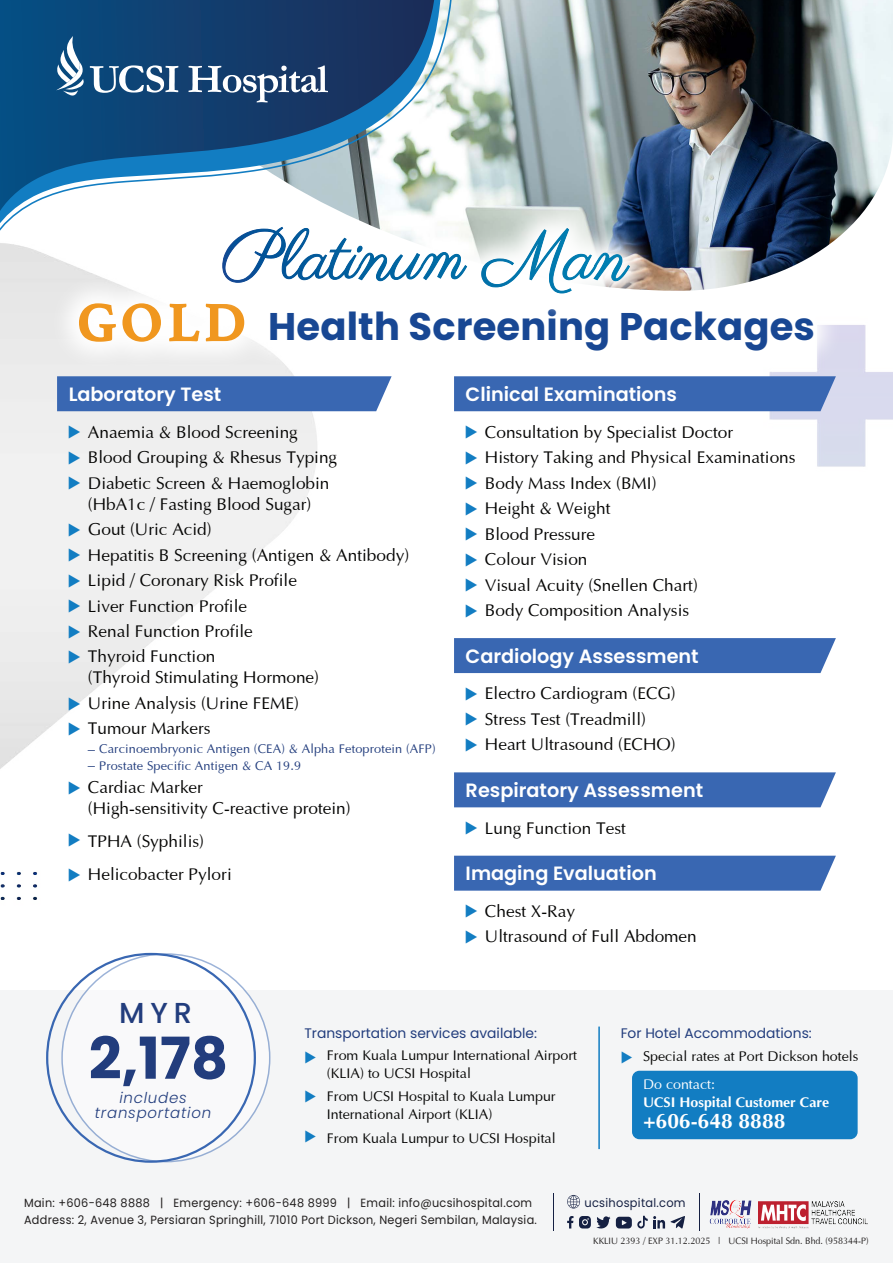
<style>
.page{position:relative;width:893px;height:1263px;background:#fff}
.page>*{position:absolute;margin:0;border:0;box-sizing:border-box;transform-origin:0 0}
.t1{font:700 57.75px "Poppins";color:#223d7d}
.t2{font:700 38.55px "Poppins";letter-spacing:.005em;color:#184793}
.t3{font:500 28.8px "Poppins";color:#223d7d}
.t4{font:700 21px "Optima";color:#fff}
.t5{font:600 19.2px "Poppins";color:#fff}
.t6{font:17.25px/25.5px "Optima";color:#050504}
.t7{font:italic 300 15px/15px "Poppins";letter-spacing:.05em;color:#223d7d;text-align:center}
.t8{font:14.25px/18px "Optima";color:#050504}
.t9{font:700 14.25px "Optima";color:#fff}
.t10{font:14.25px "Optima";color:#fff}
.t11{font:13.8px "Poppins";color:#223d7d}
.t12{font:12.75px/16.6px "Optima";letter-spacing:.01em;color:#223d7d}
.t13{font:12px "Poppins";letter-spacing:.025em;color:#152042;scale:.95 1}
.t14{font:11.85px "Poppins";letter-spacing:.025em;color:#211e1e;scale:.95 1}
.t15{font:9.45px "Optima";color:#211e1e;scale:.95 1}
.s1{font-family:"Athelas";font-size:54.75px;color:#f0971f}
</style>
<div class="page">
<img style="left:0;top:243px;width:893px;height:748px">
<img style="left:454px;top:0;width:439px;height:291px">
<img style="left:43px;top:266px;width:806px;height:125px">
<img style="left:64px;top:281px;width:764px;height:97px">
<svg style="left:78px;top:303px;width:84px;height:39px"></svg>
<svg style="left:168px;top:303px;width:77px;height:39px"></svg>
<img style="left:186px;top:191px;width:479px;height:145px">
<img style="left:208px;top:204px;width:435px;height:119px">
<svg style="left:222px;top:226px;width:245px;height:57px"></svg>
<svg style="left:481px;top:227px;width:149px;height:67px"></svg>
<div style="left:0;top:991px;width:893px;height:272px;background:#f4f5f6"></div>
<svg style="left:567px;top:1195px;width:13px;height:13px"></svg>
<svg style="left:567px;top:1216px;width:6px;height:12px"></svg>
<svg style="left:579px;top:1216px;width:31px;height:13px"></svg>
<svg style="left:616px;top:1216px;width:69px;height:13px"></svg>
<img style="left:758px;top:1201px;width:110px;height:27px">
<img style="left:709px;top:1200px;width:43px;height:29px">
<hr style="left:553px;top:1193px;width:1px;height:37px;background:#152042">
<hr style="left:699px;top:1193px;width:1px;height:37px;background:#152042">
<svg style="left:0;top:0;width:454px;height:235px"></svg>
<svg style="left:0;top:0;width:434px;height:211px"></svg>
<svg style="left:188px;top:66px;width:140px;height:36px"></svg>
<svg style="left:56px;top:36px;width:122px;height:60px;background:#3c6a92"></svg>
<div style="left:62px;top:954px;width:208px;height:208px;background:#fff;border-radius:50%"></div>
<hr style="left:598px;top:1026px;width:2px;height:123px;background:#127dc2">
<div style="left:454px;top:376px;width:382px;height:35px;background:#3967b2"></div>
<div style="left:454px;top:638px;width:382px;height:35px;background:#3967b2"></div>
<div style="left:454px;top:772px;width:382px;height:35px;background:#3967b2"></div>
<div style="left:454px;top:856px;width:382px;height:35px;background:#3967b2"></div>
<div style="left:57px;top:376px;width:335px;height:35px;background:#3967b2"></div>
<div style="left:632px;top:1071px;width:226px;height:68px;background:#127dc2;border-radius:7px"></div>
<svg style="left:466px;top:425px;width:11px;height:13px"></svg>
<svg style="left:466px;top:451px;width:11px;height:13px"></svg>
<svg style="left:466px;top:476px;width:11px;height:13px"></svg>
<svg style="left:466px;top:502px;width:11px;height:13px"></svg>
<svg style="left:466px;top:527px;width:11px;height:13px"></svg>
<svg style="left:466px;top:553px;width:11px;height:13px"></svg>
<svg style="left:466px;top:578px;width:11px;height:13px"></svg>
<svg style="left:466px;top:604px;width:11px;height:13px"></svg>
<svg style="left:466px;top:687px;width:11px;height:13px"></svg>
<svg style="left:466px;top:713px;width:11px;height:13px"></svg>
<svg style="left:466px;top:738px;width:11px;height:13px"></svg>
<svg style="left:466px;top:821px;width:11px;height:14px"></svg>
<svg style="left:466px;top:905px;width:11px;height:13px"></svg>
<svg style="left:466px;top:930px;width:11px;height:13px"></svg>
<svg style="left:69px;top:425px;width:11px;height:13px"></svg>
<svg style="left:69px;top:451px;width:11px;height:13px"></svg>
<svg style="left:69px;top:476px;width:11px;height:13px"></svg>
<svg style="left:69px;top:523px;width:11px;height:13px"></svg>
<svg style="left:69px;top:548px;width:11px;height:13px"></svg>
<svg style="left:69px;top:574px;width:11px;height:13px"></svg>
<svg style="left:69px;top:599px;width:11px;height:13px"></svg>
<svg style="left:69px;top:625px;width:11px;height:13px"></svg>
<svg style="left:69px;top:650px;width:11px;height:13px"></svg>
<svg style="left:69px;top:697px;width:11px;height:13px"></svg>
<svg style="left:69px;top:722px;width:11px;height:13px"></svg>
<svg style="left:69px;top:781px;width:11px;height:13px"></svg>
<svg style="left:69px;top:833px;width:11px;height:13px"></svg>
<svg style="left:69px;top:868px;width:11px;height:13px"></svg>
<h2 class="t2" style="left:78px;top:304px;width:739px"><span class="s1">GOLD</span> Health Screening Packages</h2>
<p class="t5" style="left:69px;top:383px;width:154px">Laboratory Test</p>
<p class="t6" style="left:88px;top:418px;width:251px">Anaemia &amp; Blood Screening<br>Blood Grouping &amp; Rhesus Typing<br>Diabetic Screen &amp; Haemoglobin</p>
<p class="t6" style="left:88px;top:490px;width:323px">(HbA1c / Fasting Blood Sugar)<br>Gout (Uric Acid)<br>Hepatitis B Screening (Antigen &amp; Antibody)<br>Lipid / Coronary Risk Profile<br>Liver Function Profile<br>Renal Function Profile<br>Thyroid Function</p>
<p class="t6" style="left:88px;top:663px;width:233px">(Thyroid Stimulating Hormone)<br>Urine Analysis (Urine FEME)<br>Tumour Markers</p>
<p class="t12" style="left:99px;top:739px;width:338px">Carcinoembryonic Antigen (CEA) &amp; Alpha Fetoprotein (AFP)<br>Prostate Specific Antigen &amp; CA 19.9</p>
<p class="t6" style="left:88px;top:775px;width:264px;line-height:21px">Cardiac Marker<br>(High-sensitivity C-reactive protein)</p>
<p class="t6" style="left:88px;top:823px;width:145px;line-height:33px">TPHA (Syphilis)<br>Helicobacter Pylori</p>
<h3 class="t3" style="left:119px;top:996px;width:74px">MYR</h3>
<p class="t5" style="left:466px;top:383px;width:213px">Clinical Examinations</p>
<p class="t6" style="left:485px;top:418px;width:312px">Consultation by Specialist Doctor<br>History Taking and Physical Examinations<br>Body Mass Index (BMI)<br>Height &amp; Weight<br>Blood Pressure<br>Colour Vision<br>Visual Acuity (Snellen Chart)<br>Body Composition Analysis</p>
<p class="t5" style="left:466px;top:645px;width:235px">Cardiology Assessment</p>
<p class="t6" style="left:485px;top:679px;width:192px">Electro Cardiogram (ECG)<br>Stress Test (Treadmill)<br>Heart Ultrasound (ECHO)</p>
<p class="t5" style="left:466px;top:779px;width:239px">Respiratory Assessment</p>
<p class="t6" style="left:485px;top:814px;width:142px">Lung Function Test</p>
<p class="t5" style="left:466px;top:862px;width:193px">Imaging Evaluation</p>
<p class="t6" style="left:485px;top:897px;width:213px">Chest X-Ray<br>Ultrasound of Full Abdomen</p>
<h1 class="t1" style="left:89px;top:1025px;width:141px">2,178</h1>
<p class="t7" style="left:95px;top:1090px;width:118px">includes transportation</p>
<p class="t11" style="left:304px;top:1025px;width:234px">Transportation services available:</p>
<p class="t8" style="left:327px;top:1045px;width:252px">From Kuala Lumpur International Airport (KLIA) to UCSI Hospital</p>
<p class="t8" style="left:327px;top:1086px;width:230px">From UCSI Hospital to Kuala Lumpur<br>International Airport (KLIA)</p>
<p class="t8" style="left:327px;top:1128px;width:230px">From Kuala Lumpur to UCSI Hospital</p>
<p class="t11" style="left:621px;top:1025px;width:193px">For Hotel Accommodations:</p>
<p class="t8" style="left:643px;top:1046px;width:217px">Special rates at Port Dickson hotels</p>
<p class="t10" style="left:643px;top:1073px;width:74px">Do contact:</p>
<p class="t9" style="left:643px;top:1094px;width:188px">UCSI Hospital Customer Care</p>
<p class="t4" style="left:643px;top:1109px;width:144px">+606-648 8888</p>
<p class="t14" style="left:24px;top:1196px;width:536px">Main: +606-648 8888 | Emergency: +606-648 8999 | Email: info@ucsihospital.com</p>
<p class="t13" style="left:585px;top:1195px;width:108px">ucsihospital.com</p>
<p class="t14" style="left:24px;top:1213px;width:541px">Address: 2, Avenue 3, Persiaran Springhill, 71010 Port Dickson, Negeri Sembilan, Malaysia.</p>
<p class="t15" style="left:593px;top:1234px;width:291px">KKLIU 2393 / EXP 31.12.2025 | UCSI Hospital Sdn. Bhd. (958344-P)</p>
</div>
